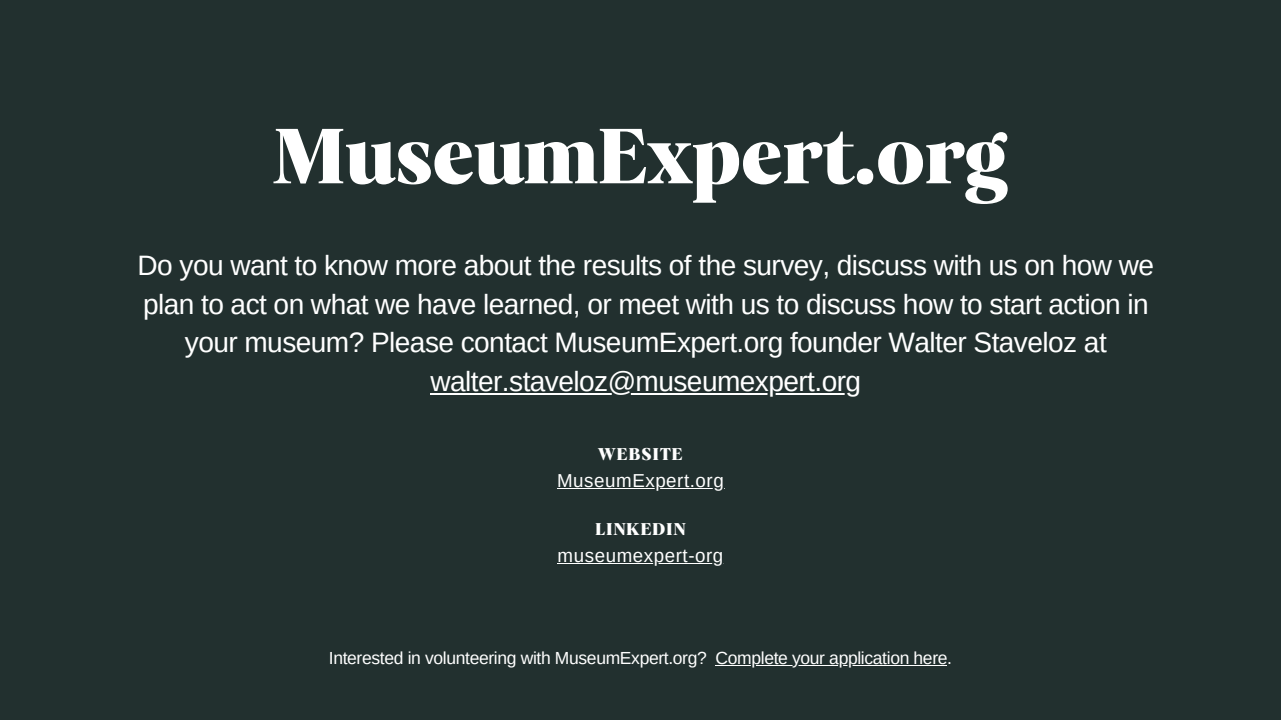
<style>
.page{position:relative;width:1281px;height:720px;background:#22302f}
.page>*{position:absolute;margin:0;border:0;box-sizing:border-box;transform-origin:0 0}
.t1{font:80px "Carelia Upright";letter-spacing:-.02em;color:#fff}
.t2{font:28.12px/38.5px "Arimo";letter-spacing:-.02em;color:#fff;text-align:center}
.t3{font:18.75px "Arimo";letter-spacing:.03em;color:#fff}
.t4{font:17.5px "Arimo";letter-spacing:-.02em;color:#fff}
.t5{font:17.5px "Carelia Upright";letter-spacing:.03em;color:#fff}
</style>
<div class="page">
<hr style="left:430px;top:393px;width:430px;height:2px;background:#fff">
<hr style="left:557px;top:488px;width:167px;height:1px;background:#fff">
<hr style="left:557px;top:563px;width:167px;height:1px;background:#fff">
<hr style="left:715px;top:665px;width:232px;height:1px;background:#fff">
<h1 class="t1" style="left:273px;top:109px;width:737px">MuseumExpert.org</h1>
<h2 class="t2" style="left:138px;top:246px;width:1018px">Do you want to know more about the results of the survey, discuss with us on how we plan to act on what we have learned, or meet with us to discuss how to start action in your museum? Please contact MuseumExpert.org founder Walter Staveloz at</h2>
<h3 class="t2" style="left:430px;top:362px;width:432px">walter.staveloz@museumexpert.org</h3>
<h3 class="t5" style="left:598px;top:444px;width:86px">WEBSITE</h3>
<p class="t3" style="left:557px;top:470px;width:168px">MuseumExpert.org</p>
<p class="t5" style="left:595px;top:519px;width:92px">LINKEDIN</p>
<p class="t3" style="left:557px;top:545px;width:167px">museumexpert-org</p>
<p class="t4" style="left:329px;top:648px;width:625px">Interested in volunteering with MuseumExpert.org? Complete your application here.</p>
</div>
